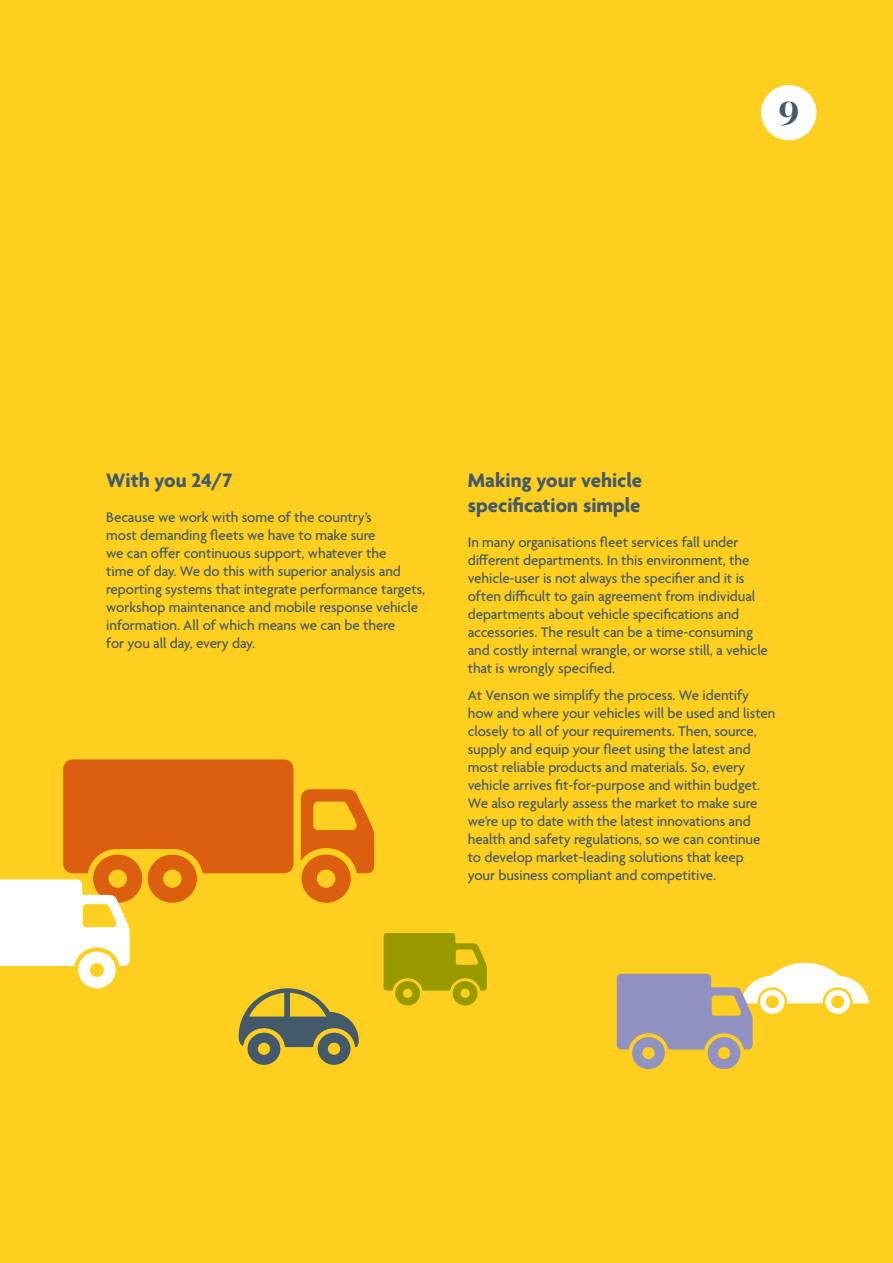
<style>
.page{position:relative;width:893px;height:1263px;background:#ffcf1f}
.page>*{position:absolute;margin:0;border:0;box-sizing:border-box;transform-origin:0 0}
.t1{font:900 34.5px "Chronicle Display";color:#445a6b}
.t2{font:700 21px/25.2px "Agenda";color:#445a6b}
.t3{font:500 15px/18px "Agenda";letter-spacing:-.005em;color:#445a6b}
</style>
<div class="page">
<div style="left:761px;top:85px;width:55px;height:55px;background:#fff;border-radius:50%"></div>
<svg style="left:384px;top:933px;width:103px;height:72px"></svg>
<svg style="left:0;top:759px;width:374px;height:306px"></svg>
<svg style="left:617px;top:963px;width:252px;height:106px"></svg>
<h1 class="t1" style="left:778px;top:84px;width:22px">9</h1>
<h2 class="t2" style="left:106px;top:469px;width:128px">With you 24/7</h2>
<p class="t3" style="left:106px;top:509px;width:320px">Because we work with some of the country’s<br>most demanding fleets we have to make sure<br>we can offer continuous support, whatever the<br>time of day. We do this with superior analysis and reporting systems that integrate performance targets, workshop maintenance and mobile response vehicle information. All of which means we can be there<br>for you all day, every day.</p>
<h2 class="t2" style="left:468px;top:469px;width:176px">Making your vehicle specification simple</h2>
<p class="t3" style="left:468px;top:534px;width:302px">In many organisations fleet services fall under different departments. In this environment, the vehicle-user is not always the specifier and it is often difficult to gain agreement from individual departments about vehicle specifications and accessories. The result can be a time-consuming and costly internal wrangle, or worse still, a vehicle that is wrongly specified.</p>
<p class="t3" style="left:468px;top:687px;width:309px">At Venson we simplify the process. We identify how and where your vehicles will be used and listen closely to all of your requirements. Then, source, supply and equip your fleet using the latest and most reliable products and materials. So, every vehicle arrives fit-for-purpose and within budget.<br>We also regularly assess the market to make sure we’re up to date with the latest innovations and health and safety regulations, so we can continue to develop market-leading solutions that keep<br>your business compliant and competitive.</p>
</div>
